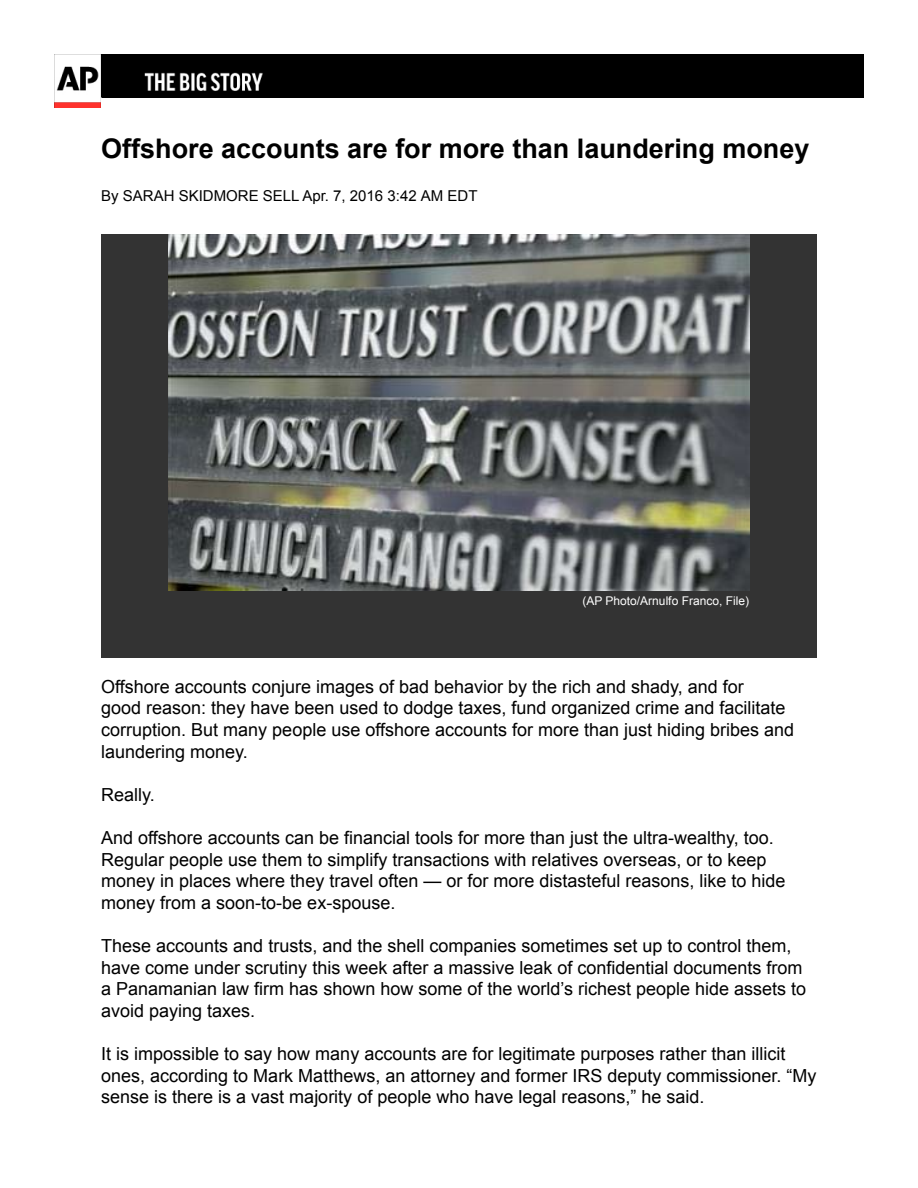
<style>
.page{position:relative;width:918px;height:1188px;background:#fff}
.page>*{position:absolute;margin:0;border:0;box-sizing:border-box;transform-origin:0 0}
.t1{font:700 27px "Arial";color:#000}
.t2{font:18px/21.6px "Arial";color:#000}
.t3{font:15px "Arial";color:#000}
.t4{font:12px "Arial";color:#fff}
</style>
<div class="page">
<div style="left:96px;top:54px;width:768px;height:44px;background:#000"></div>
<img style="left:144px;top:72px;width:119px;height:19px">
<div style="left:101px;top:234px;width:716px;height:424px;background:#333"></div>
<img style="left:169px;top:234px;width:580px;height:356px">
<img style="left:54px;top:54px;width:47px;height:54px">
<h1 class="t1" style="left:101px;top:131px;width:710px">Offshore accounts are for more than laundering money</h1>
<p class="t3" style="left:101px;top:186px;width:378px">By SARAH SKIDMORE SELL Apr. 7, 2016 3:42 AM EDT</p>
<p class="t4" style="left:583px;top:593px;width:168px">(AP Photo/Arnulfo Franco, File)</p>
<p class="t2" style="left:101px;top:676px;width:695px">Offshore accounts conjure images of bad behavior by the rich and shady, and for<br>good reason: they have been used to dodge taxes, fund organized crime and facilitate corruption. But many people use offshore accounts for more than just hiding bribes and laundering money.</p>
<p class="t2" style="left:101px;top:784px;width:55px">Really.</p>
<p class="t2" style="left:101px;top:827px;width:686px">And offshore accounts can be financial tools for more than just the ultra-wealthy, too.<br>Regular people use them to simplify transactions with relatives overseas, or to keep money in places where they travel often — or for more distasteful reasons, like to hide money from a soon-to-be ex-spouse.</p>
<p class="t2" style="left:101px;top:935px;width:707px">These accounts and trusts, and the shell companies sometimes set up to control them, have come under scrutiny this week after a massive leak of confidential documents from a Panamanian law firm has shown how some of the world’s richest people hide assets to avoid paying taxes.</p>
<p class="t2" style="left:101px;top:1043px;width:717px">It is impossible to say how many accounts are for legitimate purposes rather than illicit ones, according to Mark Matthews, an attorney and former IRS deputy commissioner. “My sense is there is a vast majority of people who have legal reasons,” he said.</p>
</div>
